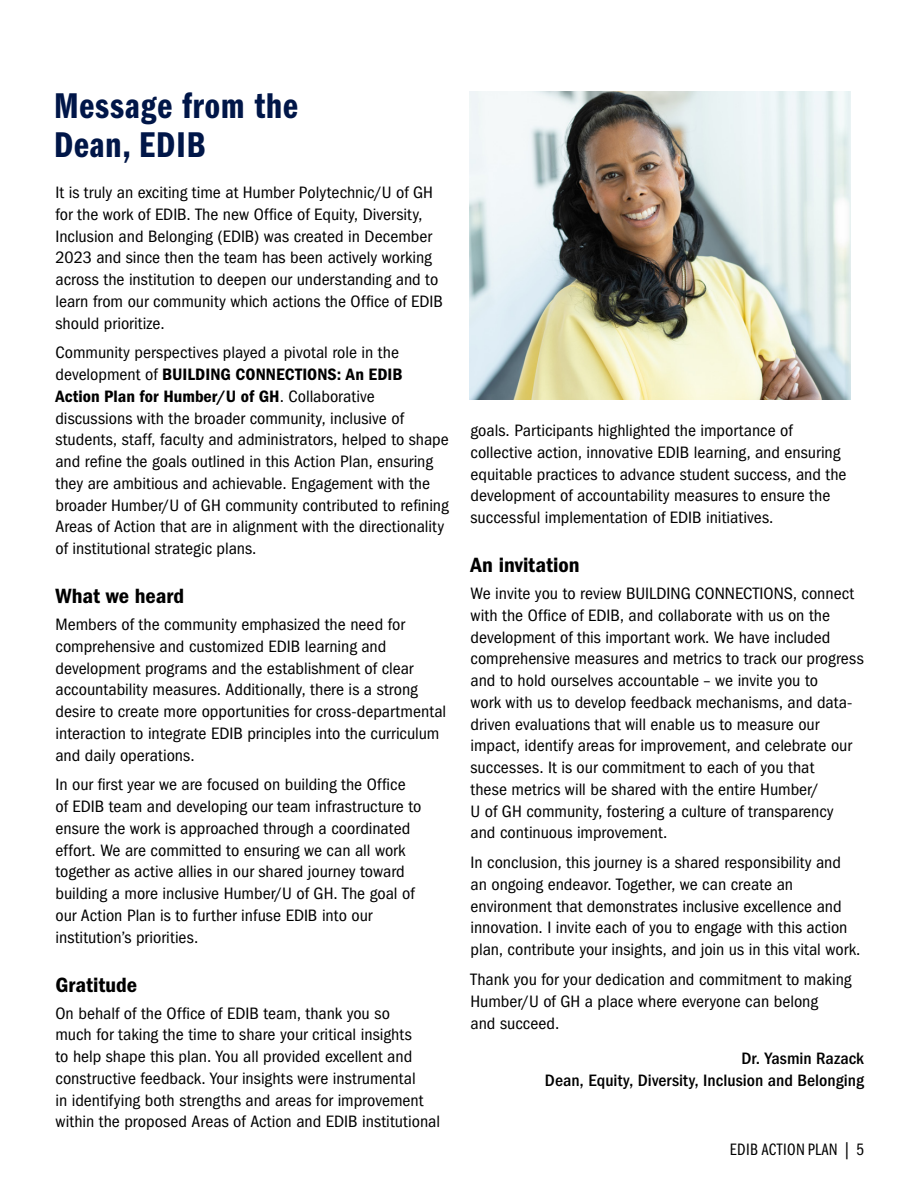
<style>
.page{position:relative;width:918px;height:1188px;background:#fff}
.page>*{position:absolute;margin:0;border:0;box-sizing:border-box;transform-origin:0 0}
.Title_-_H1{font:37.05px/38.4px "Franklin Gothic LT Pro Dm Cm";letter-spacing:.025em;color:#001648;scale:1.05 1}
.Subhead_-_H2{font:21.3px "ITC Franklin Gothic Std Dm Cd";color:#000;scale:1.05 1}
.body_12_-_p{font:condensed 17.1px/21.8px "ITC Franklin Gothic Std";color:#000;scale:1.05 1}
.body_12_-_p-2{font:500 condensed 17.1px/21.8px "ITC Franklin Gothic Std";color:#000;text-align:right;scale:1.05 1}
.t1{font:17.1px "ITC Franklin Gothic Std Bk Cp";letter-spacing:.025em;color:#000;scale:1.05 1}
.s1{font-family:"ITC Franklin Gothic Std Dm Cd";font-stretch:normal}
</style>
<div class="page">
<img style="left:469px;top:92px;width:382px;height:308px">
<h1 class="Title_-_H1" style="left:54px;top:87px;width:234px">Message from the<br>Dean, EDIB</h1>
<p class="body_12_-_p" style="left:56px;top:182px;width:370px">It is truly an exciting time at Humber Polytechnic/U of GH for the work of EDIB. The new Office of Equity, Diversity, Inclusion and Belonging (EDIB) was created in December 2023 and since then the team has been actively working across the institution to deepen our understanding and to learn from our community which actions the Office of EDIB should prioritize.</p>
<p class="body_12_-_p" style="left:56px;top:342px;width:376px">Community perspectives played a pivotal role in the development of <span class="s1">BUILDING CONNECTIONS: An EDIB Action Plan for Humber/U of GH</span>. Collaborative discussions with the broader community, inclusive of students, staff, faculty and administrators, helped to shape and refine the goals outlined in this Action Plan, ensuring they are ambitious and achievable. Engagement with the broader Humber/U of GH community contributed to refining Areas of Action that are in alignment with the directionality of institutional strategic plans.</p>
<h2 class="Subhead_-_H2" style="left:56px;top:584px;width:124px">What we heard</h2>
<p class="body_12_-_p" style="left:56px;top:614px;width:374px">Members of the community emphasized the need for comprehensive and customized EDIB learning and development programs and the establishment of clear accountability measures. Additionally, there is a strong desire to create more opportunities for cross-departmental interaction to integrate EDIB principles into the curriculum and daily operations.</p>
<p class="body_12_-_p" style="left:56px;top:774px;width:350px">In our first year we are focused on building the Office of EDIB team and developing our team infrastructure to ensure the work is approached through a coordinated effort. We are committed to ensuring we can all work together as active allies in our shared journey toward building a more inclusive Humber/U of GH. The goal of our Action Plan is to further infuse EDIB into our institution’s priorities.</p>
<h2 class="Subhead_-_H2" style="left:56px;top:972px;width:79px">Gratitude</h2>
<p class="body_12_-_p" style="left:56px;top:1002px;width:368px">On behalf of the Office of EDIB team, thank you so<br>much for taking the time to share your critical insights<br>to help shape this plan. You all provided excellent and constructive feedback. Your insights were instrumental<br>in identifying both strengths and areas for improvement within the proposed Areas of Action and EDIB institutional</p>
<p class="body_12_-_p" style="left:471px;top:420px;width:360px">goals. Participants highlighted the importance of collective action, innovative EDIB learning, and ensuring equitable practices to advance student success, and the development of accountability measures to ensure the successful implementation of EDIB initiatives.</p>
<h2 class="Subhead_-_H2" style="left:471px;top:553px;width:105px">An invitation</h2>
<p class="body_12_-_p" style="left:471px;top:583px;width:376px">We invite you to review BUILDING CONNECTIONS, connect with the Office of EDIB, and collaborate with us on the development of this important work. We have included comprehensive measures and metrics to track our progress and to hold ourselves accountable – we invite you to<br>work with us to develop feedback mechanisms, and data&shy;driven evaluations that will enable us to measure our impact, identify areas for improvement, and celebrate our successes. It is our commitment to each of you that<br>these metrics will be shared with the entire Humber/<br>U of GH community, fostering a culture of transparency<br>and continuous improvement.</p>
<p class="body_12_-_p" style="left:471px;top:852px;width:373px">In conclusion, this journey is a shared responsibility and an ongoing endeavor. Together, we can create an environment that demonstrates inclusive excellence and innovation. I invite each of you to engage with this action plan, contribute your insights, and join us in this vital work.</p>
<p class="body_12_-_p" style="left:471px;top:969px;width:364px">Thank you for your dedication and commitment to making<br>Humber/U of GH a place where everyone can belong<br>and succeed.</p>
<p class="body_12_-_p-2" style="left:545px;top:1048px;width:305px">Dr. Yasmin Razack<br>Dean, Equity, Diversity, Inclusion and Belonging</p>
<p class="t1" style="left:730px;top:1140px;width:129px">EDIB ACTION PLAN | 5</p>
</div>
